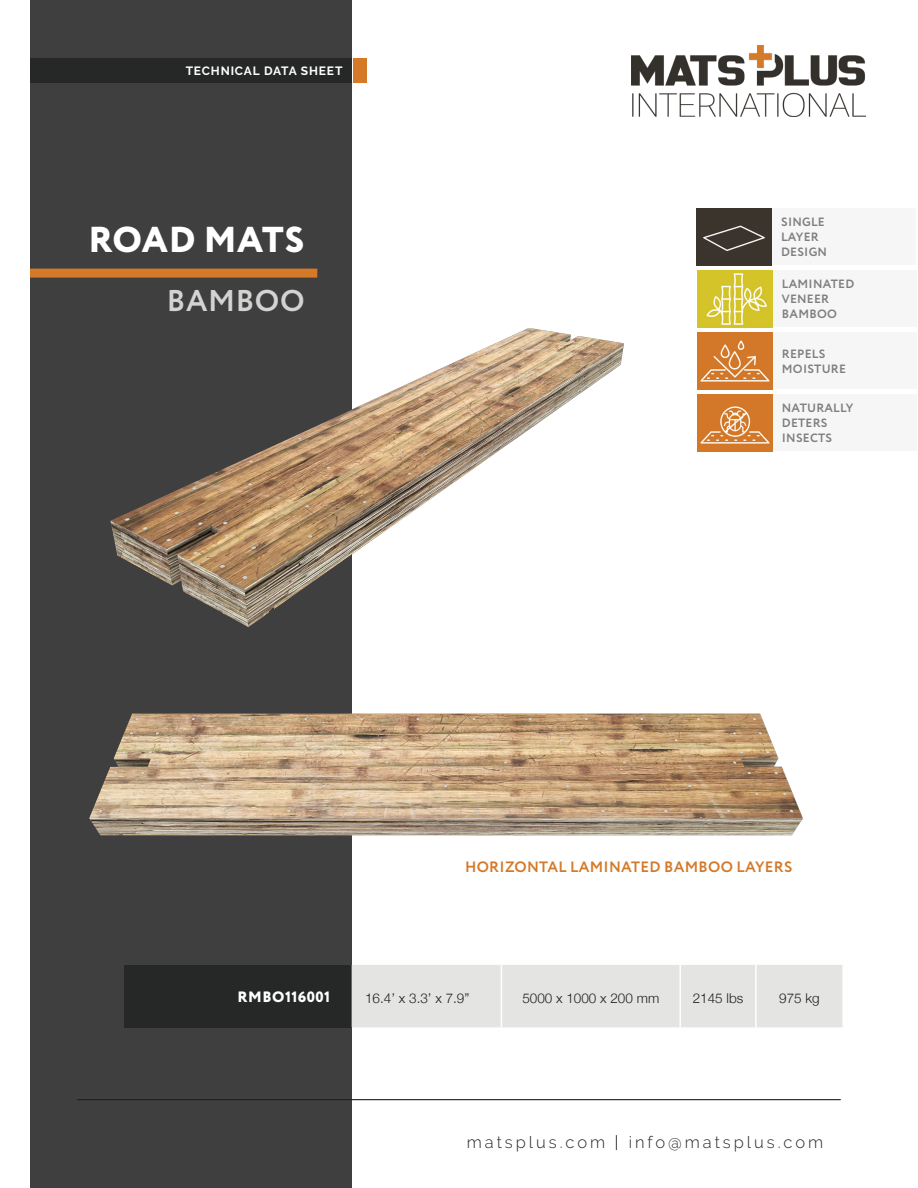
<style>
.page{position:relative;width:918px;height:1188px;background:#fff}
.page>*{position:absolute;margin:0;border:0;box-sizing:border-box;transform-origin:0 0}
.t1{font:800 36px "Circe";letter-spacing:.01em;color:#fff}
.t2{font:700 30px "Circe";letter-spacing:.02em;color:#d4d3d2}
.t3{font:300 16.5px "Raleway";letter-spacing:.18em;color:#262727}
.t4{font:700 15px "Circe";letter-spacing:.02em;color:#d47928}
.t5{font:800 15px "Circe";letter-spacing:.03em;color:#fff}
.t6{font:300 13.5px "Helvetica Neue";color:#231f20}
.t7{font:700 12px/15px "Circe";letter-spacing:.02em;color:#7d7f80}
.t8{font:700 12px "Raleway";letter-spacing:.07em;color:#fff}
.s1{font-weight:400}
</style>
<div class="page">
<div style="left:30px;top:0;width:322px;height:1188px;background:#3f3f3f"></div>
<img style="left:631px;top:45px;width:235px;height:72px">
<hr style="left:77px;top:1099px;width:764px;height:1px;background:#231f20">
<div style="left:30px;top:59px;width:322px;height:24px;background:#262727"></div>
<div style="left:354px;top:59px;width:13px;height:24px;background:#d47928"></div>
<div style="left:124px;top:965px;width:228px;height:62px;background:#262727"></div>
<div style="left:352px;top:965px;width:490px;height:62px;background:#e4e4e3"></div>
<hr style="left:501px;top:965px;width:1px;height:62px;background:#fff">
<hr style="left:679px;top:965px;width:2px;height:62px;background:#fff">
<hr style="left:755px;top:965px;width:2px;height:62px;background:#fff">
<img style="left:89px;top:713px;width:714px;height:123px">
<img style="left:110px;top:328px;width:514px;height:300px">
<div style="left:30px;top:269px;width:287px;height:9px;background:#d47928"></div>
<div style="left:772px;top:270px;width:145px;height:57px;background:#f5f6f5"></div>
<img style="left:697px;top:270px;width:76px;height:57px">
<div style="left:772px;top:332px;width:145px;height:57px;background:#f5f6f5"></div>
<img style="left:697px;top:332px;width:76px;height:57px">
<div style="left:772px;top:394px;width:145px;height:57px;background:#f5f6f5"></div>
<img style="left:697px;top:394px;width:76px;height:57px">
<div style="left:771px;top:208px;width:145px;height:57px;background:#f5f6f5"></div>
<div style="left:696px;top:208px;width:76px;height:57px;background:#3b342d"></div>
<p class="t8" style="left:186px;top:64px;width:158px">TECHNICAL DATA SHEET</p>
<p class="t7" style="left:781px;top:215px;width:48px">SINGLE<br>LAYER<br>DESIGN</p>
<p class="t1" style="left:88px;top:215px;width:218px">ROAD MATS</p>
<p class="t2" style="left:167px;top:280px;width:139px">BAMBOO</p>
<p class="t7" style="left:782px;top:277px;width:74px">LAMINATED<br>VENEER<br>BAMBOO</p>
<p class="t7" style="left:782px;top:347px;width:66px">REPELS<br>MOISTURE</p>
<p class="t7" style="left:782px;top:401px;width:73px">NATURALLY<br>DETERS<br>INSECTS</p>
<p class="t4" style="left:465px;top:857px;width:329px">HORIZONTAL LAMINATED BAMBOO LAYERS</p>
<p class="t5" style="left:237px;top:987px;width:94px">RMBO116001</p>
<p class="t6" style="left:365px;top:987px;width:106px">16.4’ x 3.3’ x 7.9”</p>
<p class="t6" style="left:522px;top:987px;width:138px">5000 x 1000 x 200 mm</p>
<p class="t6" style="left:693px;top:987px;width:52px">2145 lbs</p>
<p class="t6" style="left:779px;top:987px;width:42px">975 kg</p>
<p class="t3" style="left:467px;top:1132px;width:358px">matsplus.com <span class="s1">|</span> info@matsplus.com</p>
</div>
